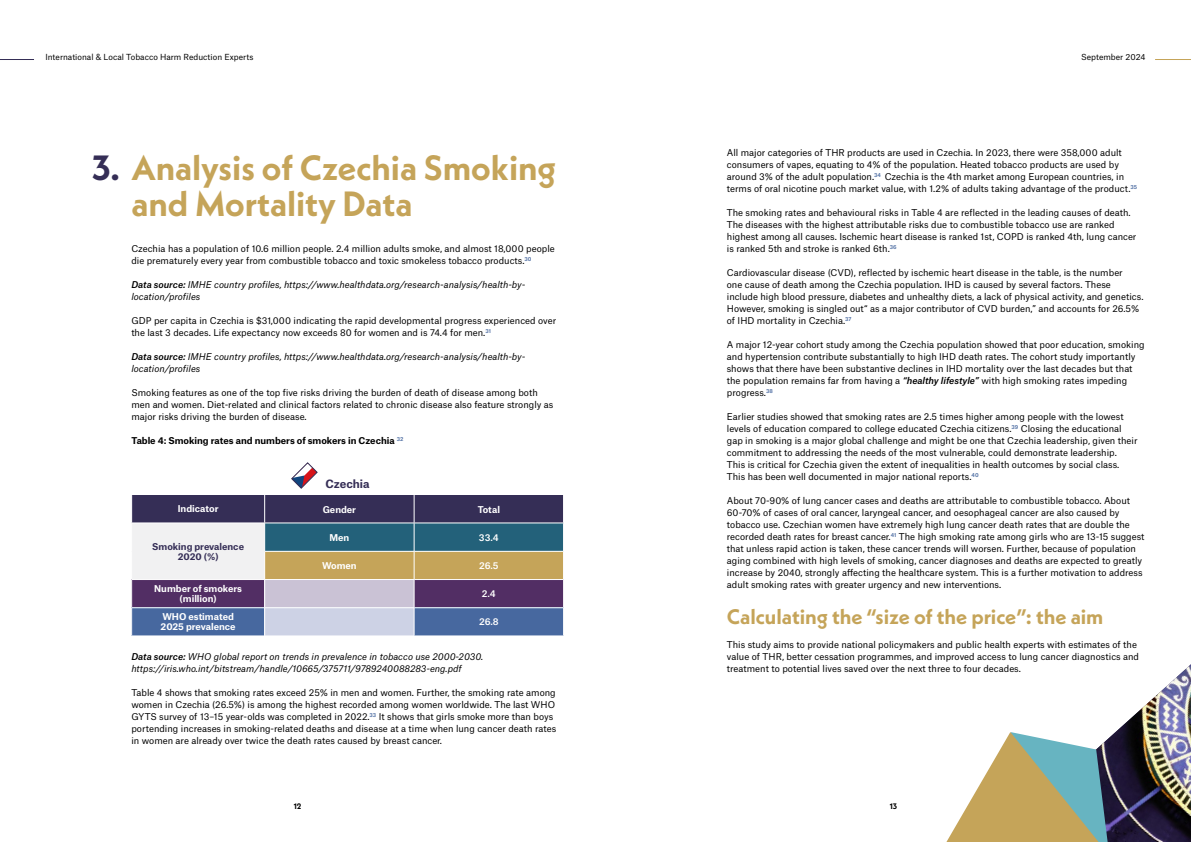
<style>
.page{position:relative;width:1191px;height:842px;background:#fff}
.page>*{position:absolute;margin:0;border:0;box-sizing:border-box;transform-origin:0 0}
.t1{font:700 35px/36px "Neue Kabel";color:#c5a459}
.t2{font:700 21px "Neue Kabel";color:#c5a459}
.t3{font:700 11px "Atlas Grotesk";color:#352e56}
.t4{font:9px/12px "Atlas Grotesk";color:#000}
.t5{font:italic 9px/12px "Atlas Grotesk";color:#000}
.t6{font:700 9px/10px "Atlas Grotesk";color:#fff;text-align:center}
.t7{font:700 9px "Atlas Grotesk";color:#000}
.t8{font:700 9px/10px "Atlas Grotesk";color:#352e56;text-align:center}
.t9{font:500 9px "Atlas Grotesk";color:#fff}
.t10{font:8px "Atlas Grotesk";color:#000}
.t11{font:700 8px "Neue Kabel";color:#000}
.s1{color:#352e56}
.s2{font-weight:500}
.s3{font-weight:500;font-style:italic}
</style>
<div class="page">
<hr style="left:0;top:59px;width:34px;height:1px;background:#352e56">
<hr style="left:1155px;top:59px;width:36px;height:1px;background:#c5a459">
<svg style="left:946px;top:664px;width:245px;height:178px"></svg>
<svg style="left:131px;top:495px;width:433px;height:141px;background:#7d7f90"></svg>
<hr style="left:131px;top:523px;width:134px;height:1px;background:#fff">
<hr style="left:265px;top:523px;width:149px;height:1px;background:#fff">
<hr style="left:414px;top:523px;width:150px;height:1px;background:#fff">
<svg style="left:291px;top:462px;width:26px;height:26px"></svg>
<p class="t10" style="left:45px;top:51px;width:209px">International &amp; Local Tobacco Harm Reduction Experts</p>
<p class="t10" style="left:1081px;top:51px;width:66px">September 2024</p>
<h1 class="t1" style="left:131px;top:149px;width:426px;text-indent:-39px"><span class="s1">3.</span> Analysis of Czechia Smoking and Mortality Data</h1>
<p class="t4" style="left:131px;top:242px;width:425px">Czechia has a population of 10.6 million people. 2.4 million adults smoke, and almost 18,000 people die prematurely every year from combustible tobacco and toxic smokeless tobacco products.<sup>30</sup></p>
<p class="t5" style="left:131px;top:278px;width:395px"><span class="s2">Data source:</span> IMHE country profiles, https://www.healthdata.org/research-analysis/health-by&shy;location/profiles</p>
<p class="t4" style="left:131px;top:314px;width:426px">GDP per capita in Czechia is $31,000 indicating the rapid developmental progress experienced over the last 3 decades. Life expectancy now exceeds 80 for women and is 74.4 for men.<sup>31</sup></p>
<p class="t5" style="left:131px;top:350px;width:395px"><span class="s2">Data source:</span> IMHE country profiles, https://www.healthdata.org/research-analysis/health-by&shy;location/profiles</p>
<p class="t4" style="left:131px;top:386px;width:423px">Smoking features as one of the top five risks driving the burden of death of disease among both men and women. Diet-related and clinical factors related to chronic disease also feature strongly as major risks driving the burden of disease.</p>
<p class="t7" style="left:131px;top:433px;width:273px">Table 4: Smoking rates and numbers of smokers in Czechia <sup>32</sup></p>
<p class="t3" style="left:325px;top:475px;width:46px">Czechia</p>
<p class="t6" style="left:178px;top:503px;width:42px">Indicator</p>
<p class="t6" style="left:323px;top:503px;width:35px">Gender</p>
<p class="t6" style="left:478px;top:503px;width:24px">Total</p>
<p class="t8" style="left:152px;top:540px;width:93px">Smoking prevalence<br>2020 (%)</p>
<p class="t6" style="left:329px;top:531px;width:21px">Men</p>
<p class="t9" style="left:479px;top:530px;width:21px">33.4</p>
<p class="t6" style="left:322px;top:560px;width:36px">Women</p>
<p class="t9" style="left:479px;top:558px;width:21px">26.5</p>
<p class="t6" style="left:154px;top:583px;width:89px">Number of smokers (million)</p>
<p class="t9" style="left:482px;top:586px;width:16px">2.4</p>
<p class="t6" style="left:161px;top:611px;width:77px;text-align:left">WHO estimated<br>2025 prevalence</p>
<p class="t9" style="left:479px;top:615px;width:21px">26.8</p>
<p class="t5" style="left:131px;top:650px;width:353px"><span class="s2">Data source:</span> WHO global report on trends in prevalence in tobacco use 2000-2030. https://iris.who.int/bitstream/handle/10665/375711/9789240088283-eng.pdf</p>
<p class="t4" style="left:131px;top:686px;width:426px">Table 4 shows that smoking rates exceed 25% in men and women. Further, the smoking rate among women in Czechia (26.5%) is among the highest recorded among women worldwide. The last WHO GYTS survey of 13–15 year-olds was completed in 2022.<sup>33</sup> It shows that girls smoke more than boys portending increases in smoking-related deaths and disease at a time when lung cancer death rates in women are already over twice the death rates caused by breast cancer.</p>
<p class="t4" style="left:727px;top:146px;width:412px">All major categories of THR products are used in Czechia. In 2023, there were 358,000 adult consumers of vapes, equating to 4% of the population. Heated tobacco products are used by around 3% of the adult population.<sup>34</sup> Czechia is the 4th market among European countries, in terms of oral nicotine pouch market value, with 1.2% of adults taking advantage of the product.<sup>35</sup></p>
<p class="t4" style="left:727px;top:206px;width:411px">The smoking rates and behavioural risks in Table 4 are reflected in the leading causes of death.<br>The diseases with the highest attributable risks due to combustible tobacco use are ranked highest among all causes. Ischemic heart disease is ranked 1st, COPD is ranked 4th, lung cancer is ranked 5th and stroke is ranked 6th.<sup>36</sup></p>
<p class="t4" style="left:727px;top:266px;width:418px">Cardiovascular disease (CVD), reflected by ischemic heart disease in the table, is the number<br>one cause of death among the Czechia population. IHD is caused by several factors. These include high blood pressure, diabetes and unhealthy diets, a lack of physical activity, and genetics.<br>However, smoking is singled out“ as a major contributor of CVD burden,” and accounts for 26.5% of IHD mortality in Czechia.<sup>37</sup></p>
<p class="t4" style="left:727px;top:338px;width:419px">A major 12-year cohort study among the Czechia population showed that poor education, smoking and hypertension contribute substantially to high IHD death rates. The cohort study importantly shows that there have been substantive declines in IHD mortality over the last decades but that the population remains far from having a <span class="s3">“healthy lifestyle”</span> with high smoking rates impeding progress.<sup>38</sup></p>
<p class="t4" style="left:727px;top:410px;width:412px">Earlier studies showed that smoking rates are 2.5 times higher among people with the lowest levels of education compared to college educated Czechia citizens.<sup>39</sup> Closing the educational gap in smoking is a major global challenge and might be one that Czechia leadership, given their commitment to addressing the needs of the most vulnerable, could demonstrate leadership.<br>This is critical for Czechia given the extent of inequalities in health outcomes by social class.<br>This has been well documented in major national reports.<sup>40</sup></p>
<p class="t4" style="left:727px;top:494px;width:419px">About 70-90% of lung cancer cases and deaths are attributable to combustible tobacco. About 60-70% of cases of oral cancer, laryngeal cancer, and oesophageal cancer are also caused by tobacco use. Czechian women have extremely high lung cancer death rates that are double the recorded death rates for breast cancer.<sup>41</sup> The high smoking rate among girls who are 13-15 suggest that unless rapid action is taken, these cancer trends will worsen. Further, because of population aging combined with high levels of smoking, cancer diagnoses and deaths are expected to greatly increase by 2040, strongly affecting the healthcare system. This is a further motivation to address adult smoking rates with greater urgency and new interventions.</p>
<h2 class="t2" style="left:727px;top:603px;width:378px">Calculating the “size of the price”: the aim</h2>
<p class="t4" style="left:727px;top:638px;width:414px">This study aims to provide national policymakers and public health experts with estimates of the value of THR, better cessation programmes, and improved access to lung cancer diagnostics and treatment to potential lives saved over the next three to four decades.</p>
<p class="t11" style="left:294px;top:801px;width:9px">12</p>
<p class="t11" style="left:889px;top:801px;width:9px">13</p>
</div>
